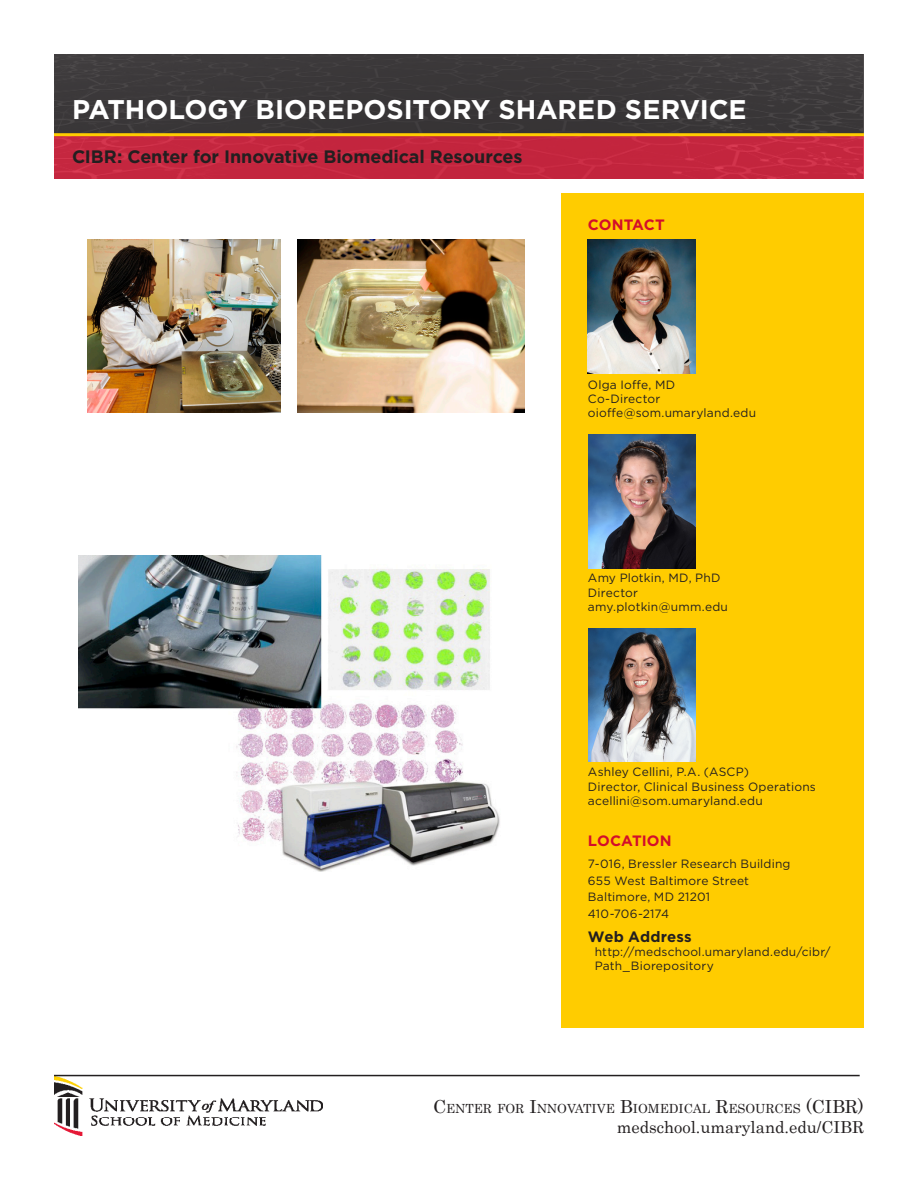
<style>
.page{position:relative;width:918px;height:1188px;background:#fff}
.page>*{position:absolute;margin:0;border:0;box-sizing:border-box;transform-origin:0 0}
.t1{font:700 27px "Gotham";color:#fff}
.t2{font:700 18px "Gotham";letter-spacing:-.005em;color:#231f20}
.t3{font:16.5px "Century";color:#231f20}
.t4{font:700 15px "Gotham";letter-spacing:.005em;color:#d30d2b}
.t5{font:700 15px "Gotham";letter-spacing:.01em;color:#231f20}
.t6{font:12.6px "Century";color:#231f20}
.t7{font:12px/14.4px "Gotham";letter-spacing:.015em;color:#231f20}
.s1{font-size:18px}
.s2{font-style:inherit}
</style>
<div class="page">
<div style="left:562px;top:193px;width:302px;height:835px;background:#fc0"></div>
<img style="left:589px;top:434px;width:107px;height:134px">
<img style="left:589px;top:628px;width:107px;height:134px">
<img style="left:54px;top:1076px;width:269px;height:60px">
<hr style="left:54px;top:1075px;width:806px;height:1px;background:#231f20">
<div style="left:54px;top:54px;width:810px;height:80px;background:#3b3839"></div>
<div style="left:54px;top:134px;width:810px;height:44px;background:#c3253e"></div>
<hr style="left:54px;top:133px;width:810px;height:3px;background:#fc0">
<img style="left:588px;top:240px;width:107px;height:134px">
<img style="left:78px;top:555px;width:422px;height:317px">
<img style="left:87px;top:240px;width:194px;height:173px">
<img style="left:298px;top:240px;width:227px;height:173px">
<p class="t1" style="left:72px;top:92px;width:676px">PATHOLOGY BIOREPOSITORY SHARED SERVICE</p>
<p class="t2" style="left:72px;top:145px;width:452px">CIBR: Center for Innovative Biomedical Resources</p>
<p class="t4" style="left:588px;top:215px;width:78px">CONTACT</p>
<p class="t7" style="left:588px;top:377px;width:89px">Olga Ioffe, MD</p>
<p class="t7" style="left:588px;top:391px;width:74px">Co-Director</p>
<p class="t7" style="left:588px;top:406px;width:170px">oioffe@som.umaryland.edu</p>
<p class="t7" style="left:588px;top:571px;width:134px">Amy Plotkin, MD, PhD</p>
<p class="t7" style="left:588px;top:585px;width:51px">Director</p>
<p class="t7" style="left:588px;top:600px;width:142px">amy.plotkin@umm.edu</p>
<p class="t7" style="left:588px;top:765px;width:163px">Ashley Cellini, P.A. (ASCP)</p>
<p class="t7" style="left:588px;top:779px;width:229px">Director, Clinical Business Operations</p>
<p class="t7" style="left:588px;top:793px;width:176px">acellini@som.umaryland.edu</p>
<p class="t4" style="left:588px;top:830px;width:85px">LOCATION</p>
<p class="t7" style="left:588px;top:856px;width:204px">7-016, Bressler Research Building</p>
<p class="t7" style="left:588px;top:873px;width:163px">655 West Baltimore Street</p>
<p class="t7" style="left:588px;top:889px;width:124px">Baltimore, MD 21201</p>
<p class="t7" style="left:588px;top:906px;width:83px">410-706-2174</p>
<p class="t5" style="left:588px;top:926px;width:105px">Web Address</p>
<p class="t7" style="left:595px;top:944px;width:237px">http://medschool.umaryland.edu/cibr/<br>Path_Biorepository</p>
<p class="t6" style="left:433px;top:1098px;width:432px"><span class="s1">C</span>ENTER FOR <span class="s1">I</span>NNOVATIVE <span class="s1">B</span>IOMEDICAL <span class="s1">R</span>ESOURCES <span class="s1">(CIBR)</span></p>
<p class="t3" style="left:617px;top:1113px;width:249px">medschool.umaryland.edu<span class="s2">/</span>CIBR</p>
</div>
